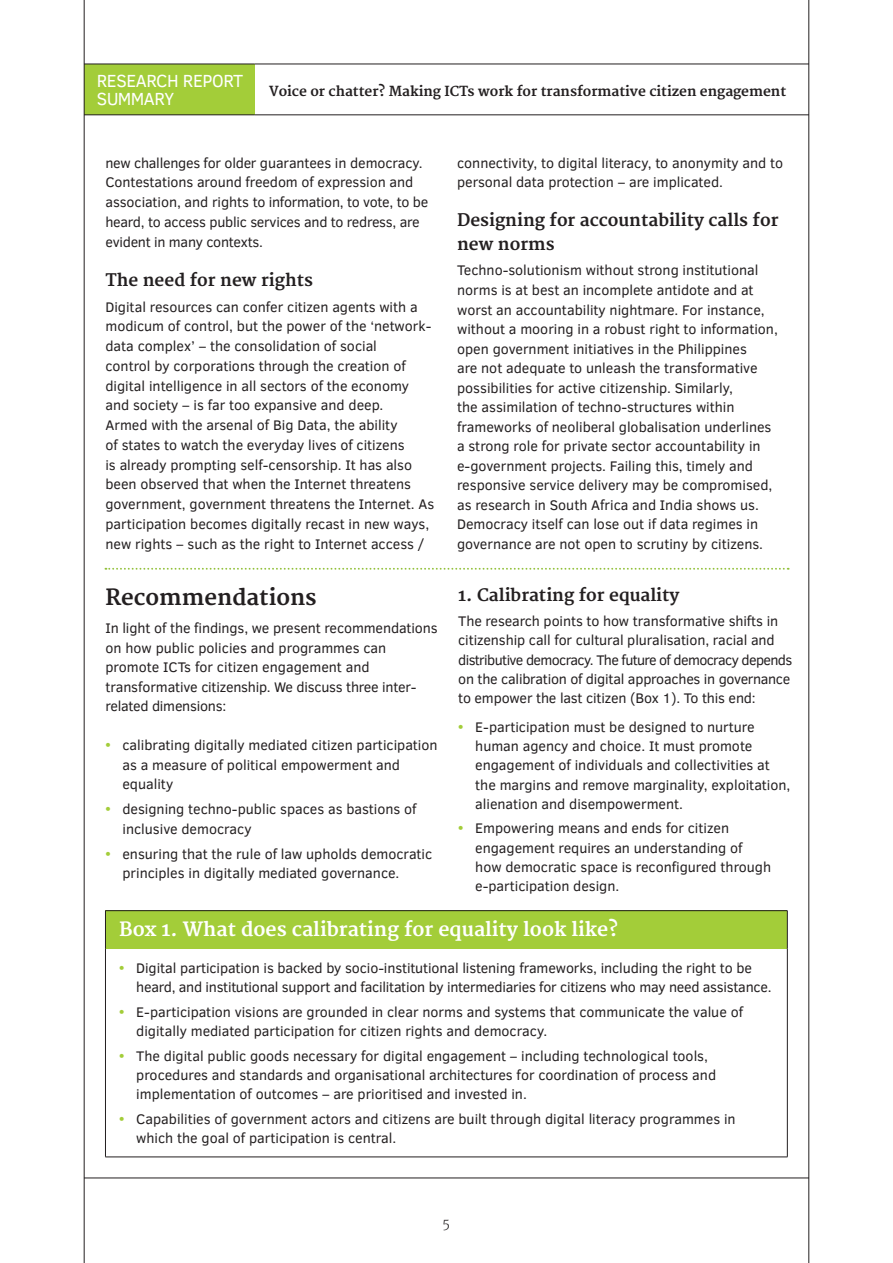
<style>
.page{position:relative;width:893px;height:1263px;background:#fff}
.page>*{position:absolute;margin:0;border:0;box-sizing:border-box;transform-origin:0 0}
.t1{font:700 21.75px "Merriweather";color:#231f20}
.t2{font:700 19.2px "Merriweather";color:#fff}
.t3{font:18px/17.4px "Clear Sans";letter-spacing:-.025em;color:#fff}
.t4{font:700 16.8px/24px "Merriweather";color:#231f20}
.t5{font:14.25px/19.5px "Clear Sans";color:#231f20}
.t6{font:14.25px/19.8px "Clear Sans";letter-spacing:-.02em;color:#231f20}
.t7{font:700 13.5px "Merriweather";letter-spacing:-.005em;color:#231f20}
.t8{font:300 13.5px "Merriweather";color:#231f20}
.s1{font-weight:700;color:#a3cd39}
</style>
<div class="page">
<div style="left:84px;top:64px;width:170px;height:51px;background:#a3cd39"></div>
<hr style="left:84px;top:64px;width:170px;height:1px;background:#231f20">
<hr style="left:254px;top:64px;width:555px;height:1px;background:#231f20">
<hr style="left:84px;top:115px;width:170px;height:1px;background:#231f20">
<hr style="left:254px;top:115px;width:555px;height:1px;background:#231f20">
<hr style="left:84px;top:0;width:1px;height:1263px;background:#231f20">
<hr style="left:808px;top:0;width:1px;height:1263px;background:#231f20">
<hr style="left:84px;top:1178px;width:725px;height:1px;background:#231f20">
<div style="left:105px;top:911px;width:682px;height:38px;background:#a3cd39"></div>
<hr style="left:105px;top:910px;width:682px;height:1px;background:#231f20">
<hr style="left:105px;top:911px;width:1px;height:38px;background:#231f20">
<hr style="left:787px;top:911px;width:1px;height:38px;background:#231f20">
<hr style="left:105px;top:949px;width:1px;height:208px;background:#231f20">
<hr style="left:787px;top:949px;width:1px;height:208px;background:#231f20">
<hr style="left:105px;top:1157px;width:682px;height:1px;background:#231f20">
<svg style="left:105px;top:568px;width:684px;height:2px"></svg>
<p class="t3" style="left:97px;top:72px;width:148px">RESEARCH REPORT<br>SUMMARY</p>
<p class="t7" style="left:269px;top:83px;width:519px">Voice or chatter? Making ICTs work for transformative citizen engagement</p>
<p class="t6" style="left:105px;top:153px;width:324px">new challenges for older guarantees in democracy.<br>Contestations around freedom of expression and association, and rights to information, to vote, to be heard, to access public services and to redress, are evident in many contexts.</p>
<p class="t4" style="left:105px;top:269px;width:209px">The need for new rights</p>
<p class="t5" style="left:105px;top:297px;width:330px">Digital resources can confer citizen agents with a modicum of control, but the power of the ‘network&shy;data complex’ – the consolidation of social<br>control by corporations through the creation of digital intelligence in all sectors of the economy and society – is far too expansive and deep.<br>Armed with the arsenal of Big Data, the ability<br>of states to watch the everyday lives of citizens<br>is already prompting self-censorship. It has also been observed that when the Internet threatens government, government threatens the Internet. As participation becomes digitally recast in new ways, new rights – such as the right to Internet access /</p>
<p class="t5" style="left:457px;top:153px;width:328px">connectivity, to digital literacy, to anonymity and to personal data protection – are implicated.</p>
<p class="t4" style="left:457px;top:209px;width:323px">Designing for accountability calls for new norms</p>
<p class="t5" style="left:457px;top:261px;width:322px">Techno-solutionism without strong institutional norms is at best an incomplete antidote and at worst an accountability nightmare. For instance, without a mooring in a robust right to information, open government initiatives in the Philippines<br>are not adequate to unleash the transformative possibilities for active citizenship. Similarly,<br>the assimilation of techno-structures within frameworks of neoliberal globalisation underlines a strong role for private sector accountability in e-government projects. Failing this, timely and responsive service delivery may be compromised, as research in South Africa and India shows us.<br>Democracy itself can lose out if data regimes in governance are not open to scrutiny by citizens.</p>
<p class="t4" style="left:458px;top:584px;width:223px">1. Calibrating for equality</p>
<p class="t5" style="left:458px;top:611px;width:336px">The research points to how transformative shifts in citizenship call for cultural pluralisation, racial and distributive democracy. The future of democracy depends on the calibration of digital approaches in governance to empower the last citizen (Box 1). To this end:</p>
<p class="t5" style="left:475px;top:717px;width:317px;text-indent:-17px"><span class="s1">•</span> E-participation must be designed to nurture human agency and choice. It must promote engagement of individuals and collectivities at the margins and remove marginality, exploitation, alienation and disempowerment.</p>
<p class="t5" style="left:475px;top:818px;width:297px;text-indent:-17px"><span class="s1">•</span> Empowering means and ends for citizen engagement requires an understanding of how democratic space is reconfigured through e-participation design.</p>
<h2 class="t2" style="left:119px;top:918px;width:500px">Box 1. What does calibrating for equality look like?</h2>
<p class="t6" style="left:136px;top:958px;width:637px;line-height:19.4px;text-indent:-17px"><span class="s1">•</span> Digital participation is backed by socio-institutional listening frameworks, including the right to be heard, and institutional support and facilitation by intermediaries for citizens who may need assistance.</p>
<p class="t5" style="left:136px;top:1002px;width:608px;text-indent:-17px"><span class="s1">•</span> E-participation visions are grounded in clear norms and systems that communicate the value of digitally mediated participation for citizen rights and democracy.</p>
<p class="t5" style="left:136px;top:1046px;width:581px;text-indent:-17px"><span class="s1">•</span> The digital public goods necessary for digital engagement – including technological tools, procedures and standards and organisational architectures for coordination of process and implementation of outcomes – are prioritised and invested in.</p>
<p class="t5" style="left:136px;top:1109px;width:601px;text-indent:-17px"><span class="s1">•</span> Capabilities of government actors and citizens are built through digital literacy programmes in which the goal of participation is central.</p>
<h1 class="t1" style="left:105px;top:585px;width:213px">Recommendations</h1>
<p class="t5" style="left:105px;top:619px;width:334px">In light of the findings, we present recommendations on how public policies and programmes can promote ICTs for citizen engagement and transformative citizenship. We discuss three inter&shy;related dimensions:</p>
<p class="t5" style="left:122px;top:736px;width:317px;text-indent:-17px"><span class="s1">•</span> calibrating digitally mediated citizen participation as a measure of political empowerment and equality</p>
<p class="t5" style="left:122px;top:799px;width:296px;text-indent:-17px"><span class="s1">•</span> designing techno-public spaces as bastions of inclusive democracy</p>
<p class="t5" style="left:122px;top:844px;width:311px;text-indent:-17px"><span class="s1">•</span> ensuring that the rule of law upholds democratic principles in digitally mediated governance.</p>
<p class="t8" style="left:443px;top:1215px;width:9px">5</p>
</div>
